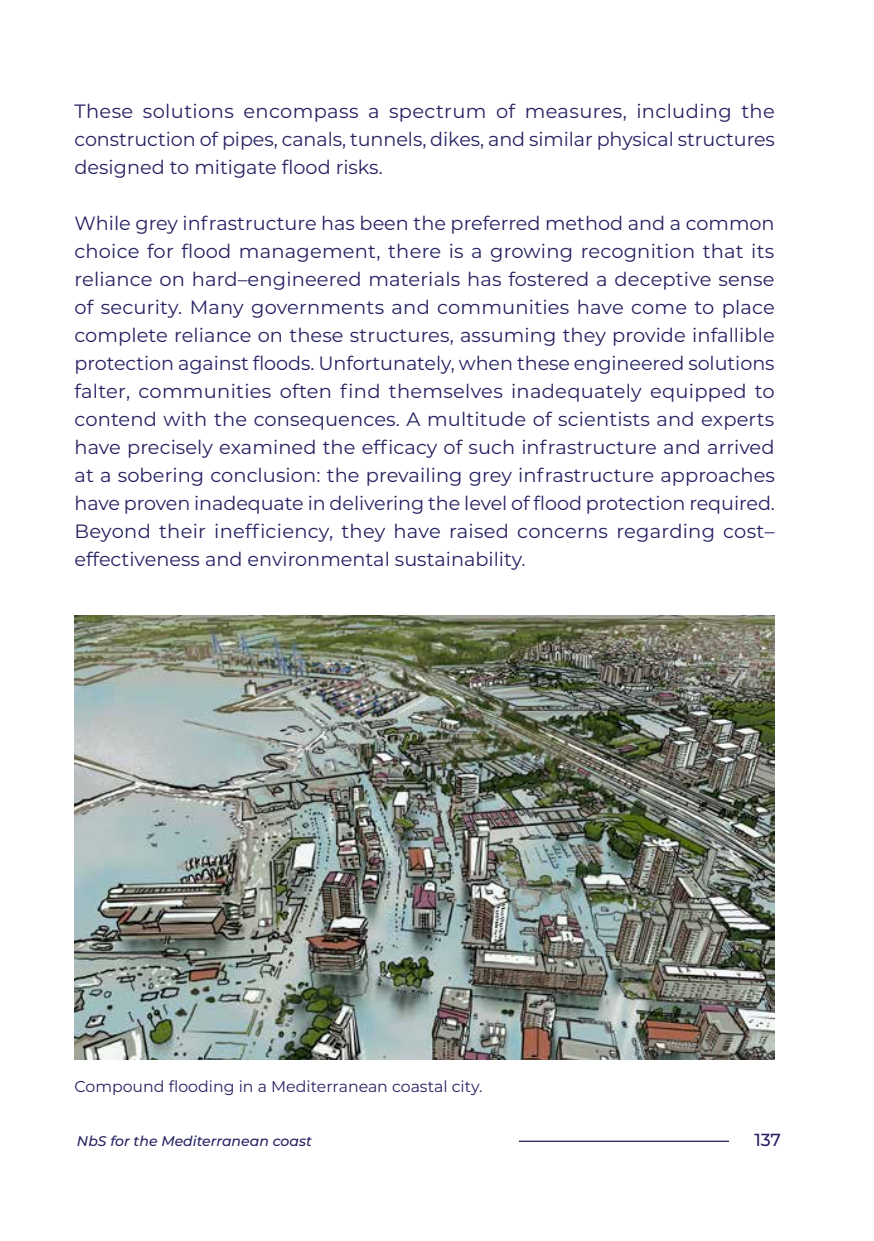
<style>
.page{position:relative;width:874px;height:1241px;background:#fff}
.page>*{position:absolute;margin:0;border:0;box-sizing:border-box;transform-origin:0 0}
.t1{font:19.25px/28px "Montserrat";color:#262262;text-align:justify}
.t2{font:500 17.5px "Montserrat";color:#262262}
.t3{font:15.75px "Montserrat";color:#262262}
.t4{font:italic 500 14px "Montserrat";color:#262262}
</style>
<div class="page">
<hr style="left:518px;top:1140px;width:210px;height:1px;background:#262262">
<img style="left:74px;top:615px;width:700px;height:444px">
<p class="t1" style="left:74px;top:96px;width:701px">These solutions encompass a spectrum of measures, including the construction of pipes, canals, tunnels, dikes, and similar physical structures designed to mitigate flood risks.</p>
<p class="t1" style="left:74px;top:208px;width:701px">While grey infrastructure has been the preferred method and a common choice for flood management, there is a growing recognition that its reliance on hard–engineered materials has fostered a deceptive sense of security. Many governments and communities have come to place complete reliance on these structures, assuming they provide infallible protection against floods. Unfortunately, when these engineered solutions falter, communities often find themselves inadequately equipped to contend with the consequences. A multitude of scientists and experts have precisely examined the efficacy of such infrastructure and arrived at a sobering conclusion: the prevailing grey infrastructure approaches have proven inadequate in delivering the level of flood protection required.<br>Beyond their inefficiency, they have raised concerns regarding cost– effectiveness and environmental sustainability.</p>
<p class="t3" style="left:74px;top:1075px;width:409px">Compound flooding in a Mediterranean coastal city.</p>
<p class="t4" style="left:77px;top:1130px;width:236px">NbS for the Mediterranean coast</p>
<p class="t2" style="left:754px;top:1127px;width:28px">137</p>
</div>
